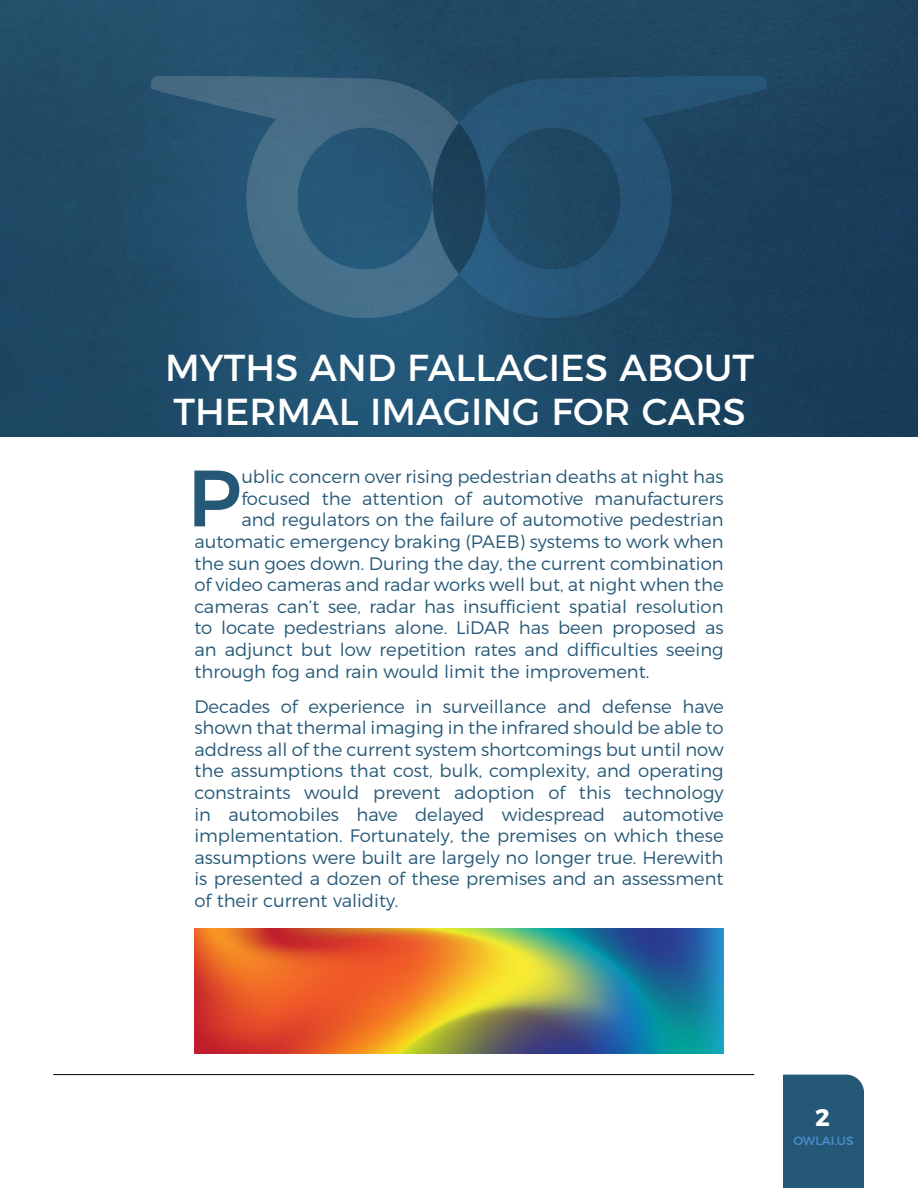
<style>
.page{position:relative;width:918px;height:1188px;background:#fff}
.page>*{position:absolute;margin:0;border:0;box-sizing:border-box;transform-origin:0 0}
.t1{font:500 79.65px "Montserrat";color:#255877}
.t2{font:37.5px/43.5px "Montserrat";color:#fff}
.t3{font:700 24px "Montserrat";color:#fff}
.t4{font:300 18px/21.6px "Montserrat";color:#255877;text-align:justify}
.t5{font:12px "Montserrat";color:#4a91ce}
</style>
<div class="page">
<div style="left:783px;top:1075px;width:81px;height:113px;background:#255877"></div>
<hr style="left:53px;top:1074px;width:701px;height:1px;background:#000">
<img style="left:0;top:0;width:918px;height:437px">
<img style="left:131px;top:66px;width:656px;height:259px">
<img style="left:194px;top:928px;width:530px;height:126px">
<h2 class="t2" style="left:165px;top:343px;width:591px">MYTHS AND FALLACIES ABOUT<br>THERMAL IMAGING FOR CARS</h2>
<h1 class="t1" style="left:188px;top:434px;width:55px">P</h1>
<p class="t4" style="left:241px;top:464px;width:484px">ublic concern over rising pedestrian deaths at night has</p>
<p class="t4" style="left:241px;top:486px;width:484px">focused the attention of automotive manufacturers</p>
<p class="t4" style="left:241px;top:508px;width:484px">and regulators on the failure of automotive pedestrian</p>
<p class="t4" style="left:194px;top:529px;width:531px">automatic emergency braking (PAEB) systems to work when</p>
<p class="t4" style="left:194px;top:551px;width:531px">the sun goes down. During the day, the current combination</p>
<p class="t4" style="left:194px;top:572px;width:531px">of video cameras and radar works well but, at night when the</p>
<p class="t4" style="left:194px;top:594px;width:531px">cameras can’t see, radar has insufficient spatial resolution</p>
<p class="t4" style="left:194px;top:616px;width:531px">to locate pedestrians alone. LiDAR has been proposed as</p>
<p class="t4" style="left:194px;top:637px;width:531px">an adjunct but low repetition rates and difficulties seeing</p>
<p class="t4" style="left:194px;top:659px;width:456px">through fog and rain would limit the improvement.</p>
<p class="t4" style="left:194px;top:694px;width:531px">Decades of experience in surveillance and defense have shown that thermal imaging in the infrared should be able to address all of the current system shortcomings but until now the assumptions that cost, bulk, complexity, and operating constraints would prevent adoption of this technology in automobiles have delayed widespread automotive implementation. Fortunately, the premises on which these assumptions were built are largely no longer true. Herewith is presented a dozen of these premises and an assessment of their current validity.</p>
<h3 class="t3" style="left:815px;top:1097px;width:16px">2</h3>
<p class="t5" style="left:793px;top:1132px;width:62px">OWLAI.US</p>
</div>
